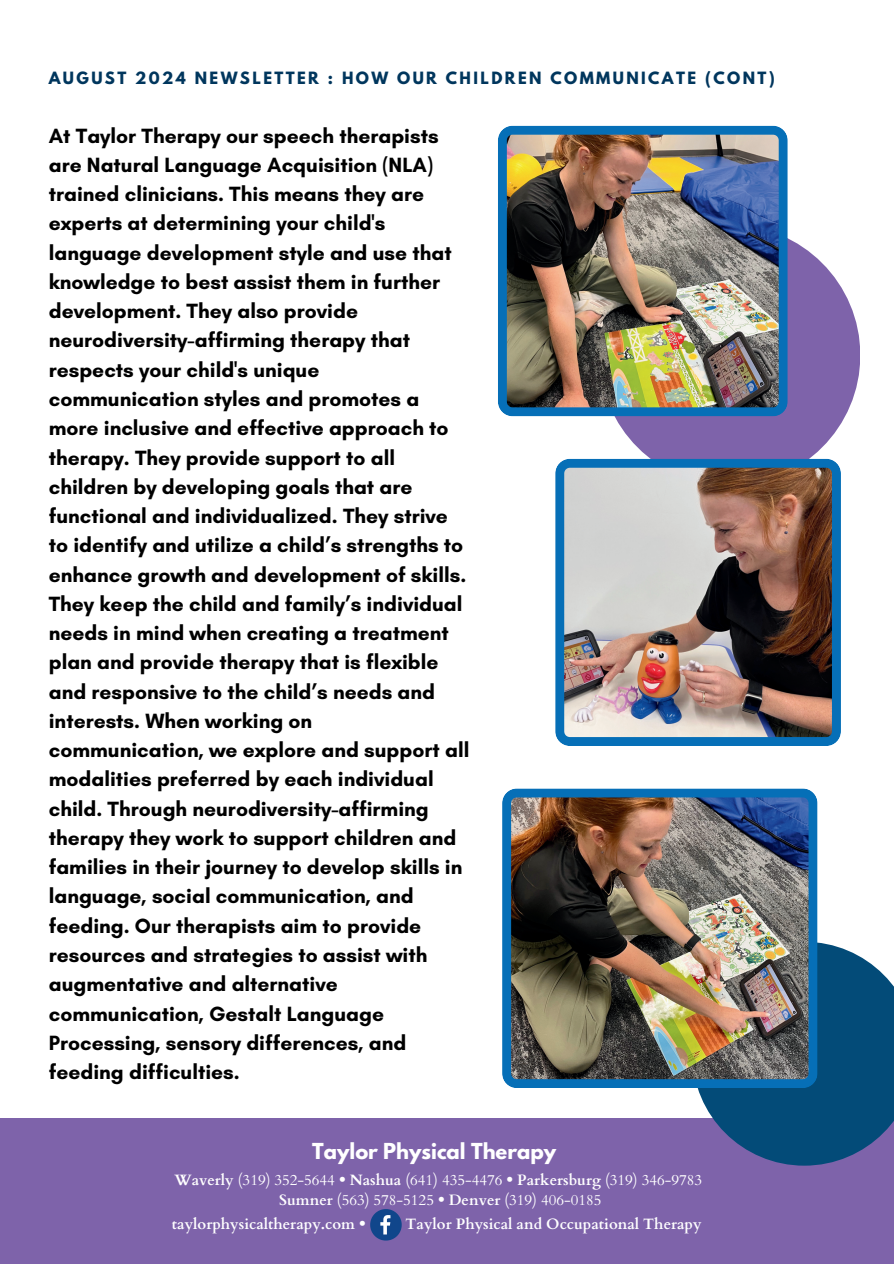
<style>
.page{position:relative;width:894px;height:1264px;background:#fff}
.page>*{position:absolute;margin:0;border:0;box-sizing:border-box;transform-origin:0 0}
.t1{font:700 21px/29.2px "Glacial Indifference";color:#000}
.t2{font:700 19.5px "League Spartan";color:#fff}
.t3{font:15px/20.2px "Cardo";color:#fff;text-align:center}
.t4{font:700 15px "Cardo";color:#fff}
.t5{font:700 15px "League Spartan";letter-spacing:.16em;color:#00365d}
.s1{font-weight:700}
</style>
<div class="page">
<div style="left:0;top:1118px;width:893px;height:145px;background:#7e63aa"></div>
<svg style="left:370px;top:1209px;width:31px;height:31px"></svg>
<div style="left:599px;top:225px;width:261px;height:260px;background:#7e63aa;border-radius:50%"></div>
<svg style="left:692px;top:941px;width:201px;height:224px"></svg>
<img style="left:498px;top:126px;width:289px;height:290px">
<img style="left:502px;top:788px;width:315px;height:299px">
<img style="left:555px;top:459px;width:285px;height:286px">
<p class="t5" style="left:49px;top:66px;width:727px">AUGUST 2024 NEWSLETTER : HOW OUR CHILDREN COMMUNICATE (CONT)</p>
<p class="t1" style="left:49px;top:121px;width:422px">At Taylor Therapy our speech therapists are Natural Language Acquisition (NLA) trained clinicians. This means they are experts at determining your child's language development style and use that knowledge to best assist them in further development. They also provide neurodiversity-affirming therapy that respects your child's unique communication styles and promotes a more inclusive and effective approach to therapy. They provide support to all children by developing goals that are functional and individualized. They strive to identify and utilize a child’s strengths to enhance growth and development of skills.<br>They keep the child and family’s individual needs in mind when creating a treatment plan and provide therapy that is flexible and responsive to the child’s needs and interests. When working on communication, we explore and support all modalities preferred by each individual child. Through neurodiversity-affirming therapy they work to support children and families in their journey to develop skills in language, social communication, and feeding. Our therapists aim to provide resources and strategies to assist with augmentative and alternative communication, Gestalt Language Processing, sensory differences, and feeding difficulties.</p>
<p class="t2" style="left:312px;top:1135px;width:245px">Taylor Physical Therapy</p>
<p class="t3" style="left:174px;top:1168px;width:529px"><span class="s1">Waverly</span> (319) 352-5644 <span class="s1">• Nashua</span> (641) 435-4476 <span class="s1">• Parkersburg</span> (319) 346-9783<br><span class="s1">Sumner</span> (563) 578-5125 <span class="s1">• Denver</span> (319) 406-0185</p>
<p class="t4" style="left:172px;top:1211px;width:195px">taylorphysicaltherapy.com •</p>
<p class="t4" style="left:405px;top:1211px;width:297px">Taylor Physical and Occupational Therapy</p>
</div>
